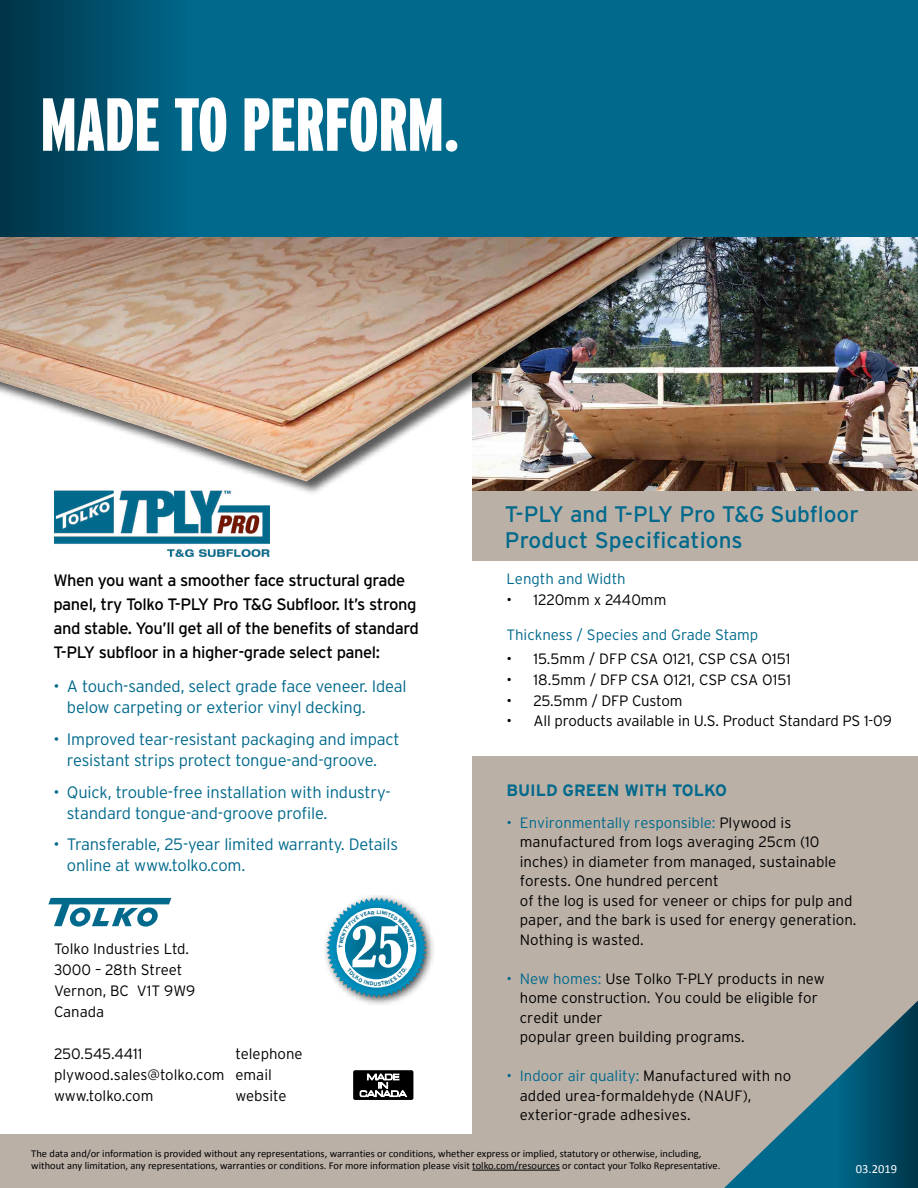
<style>
.page{position:relative;width:918px;height:1188px;background:#fff}
.page>*{position:absolute;margin:0;border:0;box-sizing:border-box;transform-origin:0 0}
.t1{font:900 75px "Interstate Compressed";color:#fff}
.t2{font:condensed 52.65px "Bernard";color:#fff}
.t3{font:22.5px/25.5px "Interstate";color:#00698c}
.t4{font:300 16.5px/21px "Interstate";letter-spacing:-.01em;color:#00698c}
.t5{font:16.5px/24px "Interstate";letter-spacing:-.025em;color:#000}
.t6{font:700 16.5px "Interstate";color:#00698c}
.t7{font:300 15px/19.5px "Interstate";color:#000}
.t8{font:300 15px "Interstate";color:#00698c}
.t9{font:12.45px "Calibri";color:#fff}
.t10{font:10.5px/12px "Calibri";color:#000}
.s1{color:#00698c}
</style>
<div class="page">
<div style="left:472px;top:757px;width:446px;height:399px;background:#bbb0a6"></div>
<img style="left:719px;top:236px;width:199px;height:255px">
<div style="left:0;top:223px;width:719px;height:273px;background:#000;opacity:.65"></div>
<img style="left:0;top:236px;width:706px;height:246px">
<div style="left:0;top:0;width:918px;height:236px;background:#00698c"></div>
<div style="left:0;top:0;width:190px;height:236px;background:linear-gradient(to right,#003346,#00678a)"></div>
<svg style="left:48px;top:898px;width:123px;height:28px"></svg>
<div style="left:0;top:1134px;width:794px;height:54px;background:#bbb0a6"></div>
<svg style="left:724px;top:1079px;width:113px;height:109px"></svg>
<svg style="left:837px;top:1001px;width:81px;height:187px"></svg>
<div style="left:322px;top:893px;width:114px;height:114px;background:#000;opacity:.75"></div>
<img style="left:54px;top:491px;width:216px;height:66px">
<div style="left:353px;top:1070px;width:60px;height:30px;background:#000;border-radius:2px"></div>
<svg style="left:360px;top:1074px;width:47px;height:23px"></svg>
<div style="left:472px;top:491px;width:446px;height:70px;background:#bbb0a6"></div>
<hr style="left:472px;top:1170px;width:88px;height:1px;background:#000">
<svg style="left:326px;top:897px;width:101px;height:101px"></svg>
<h1 class="t1" style="left:41px;top:83px;width:420px">MADE TO PERFORM.</h1>
<p class="t5" style="left:53px;top:568px;width:367px">When you want a smoother face structural grade panel, try Tolko T-PLY Pro T&amp;G Subfloor. It’s strong and stable. You’ll get all of the benefits of standard T-PLY subfloor in a higher-grade select panel:</p>
<p class="t4" style="left:67px;top:676px;width:341px;text-indent:-13px">• A touch-sanded, select grade face veneer. Ideal below carpeting or exterior vinyl decking.</p>
<p class="t4" style="left:53px;top:728px;width:348px;text-align:center">• Improved tear-resistant packaging and impact resistant strips protect tongue-and-groove.</p>
<p class="t4" style="left:67px;top:781px;width:325px;text-indent:-13px">• Quick, trouble-free installation with industry&shy;standard tongue-and-groove profile.</p>
<p class="t4" style="left:67px;top:834px;width:333px;text-indent:-13px">• Transferable, 25-year limited warranty. Details online at www.tolko.com.</p>
<p class="t7" style="left:54px;top:938px;width:143px;line-height:21px">Tolko Industries Ltd.<br>3000 – 28th Street<br>Vernon, BC V1T 9W9<br>Canada</p>
<p class="t7" style="left:54px;top:1044px;width:90px">250.545.4411</p>
<p class="t7" style="left:54px;top:1043px;width:250px;line-height:21px;text-indent:182px">telephone plywood.sales@tolko.com email www.tolko.com</p>
<p class="t7" style="left:236px;top:1086px;width:53px">website</p>
<h2 class="t2" style="left:351px;top:916px;width:53px">25</h2>
<h3 class="t3" style="left:505px;top:502px;width:355px">T-PLY and T-PLY Pro T&amp;G Subfloor<br>Product Specifications</h3>
<p class="t8" style="left:507px;top:571px;width:121px">Length and Width</p>
<p class="t7" style="left:507px;top:590px;width:161px">• 1220mm x 2440mm</p>
<p class="t8" style="left:507px;top:626px;width:253px">Thickness / Species and Grade Stamp</p>
<p class="t7" style="left:507px;top:649px;width:285px">• 15.5mm / DFP CSA O121, CSP CSA O151</p>
<p class="t7" style="left:507px;top:670px;width:286px">• 18.5mm / DFP CSA O121, CSP CSA O151</p>
<p class="t7" style="left:507px;top:691px;width:177px">• 25.5mm / DFP Custom</p>
<p class="t7" style="left:507px;top:711px;width:387px">• All products available in U.S. Product Standard PS 1-09</p>
<p class="t6" style="left:506px;top:781px;width:222px">BUILD GREEN WITH TOLKO</p>
<p class="t7" style="left:520px;top:813px;width:338px;text-indent:-14px"><span class="s1">• Environmentally responsible:</span> Plywood is manufactured from logs averaging 25cm (10 inches) in diameter from managed, sustainable forests. One hundred percent<br>of the log is used for veneer or chips for pulp and paper, and the bark is used for energy generation.<br>Nothing is wasted.</p>
<p class="t7" style="left:520px;top:969px;width:307px;text-indent:-14px"><span class="s1">• New homes:</span> Use Tolko T-PLY products in new home construction. You could be eligible for credit under<br>popular green building programs.</p>
<p class="t7" style="left:520px;top:1066px;width:273px;text-indent:-14px"><span class="s1">• Indoor air quality:</span> Manufactured with no added urea-formaldehyde (NAUF), exterior-grade adhesives.</p>
<p class="t10" style="left:31px;top:1147px;width:691px">The data and/or information is provided without any representations, warranties or conditions, whether express or implied, statutory or otherwise, including, without any limitation, any representations, warranties or conditions. For more information please visit tolko.com/resources or contact your Tolko Representative.</p>
<p class="t9" style="left:856px;top:1162px;width:43px">03.2019</p>
</div>
